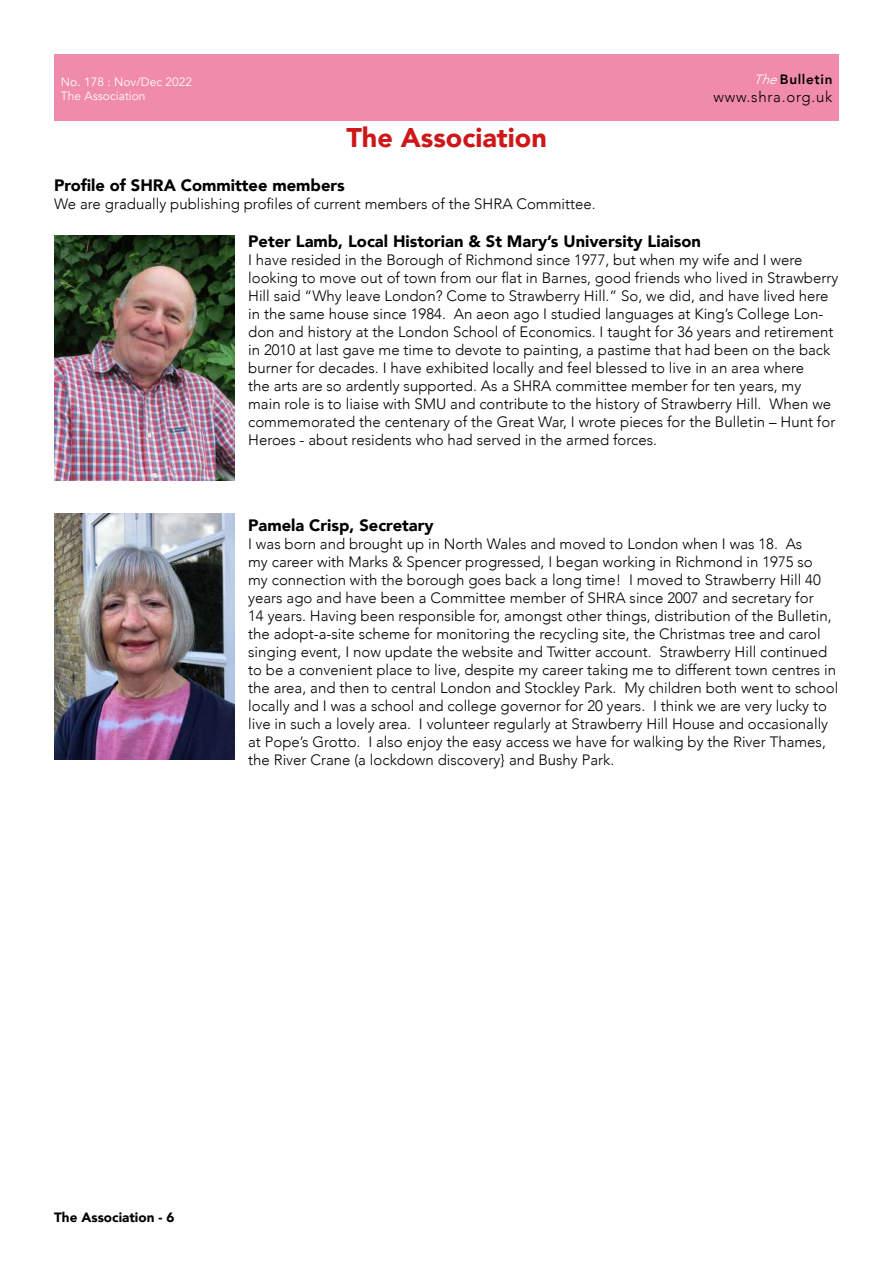
<style>
.page{position:relative;width:893px;height:1263px;background:#fff}
.page>*{position:absolute;margin:0;border:0;box-sizing:border-box;transform-origin:0 0}
.t1{font:900 27px "Avenir";color:#cd1719}
.t2{font:900 16.5px "Avenir";color:#000}
.t3{font:300 15px/18px "Avenir";color:#000}
.t4{font:300 15px "Avenir";letter-spacing:.05em;color:#000}
.t5{font:900 13.5px "Avenir";color:#000}
.t6{font:800 13.5px "Avenir";letter-spacing:.05em;color:#000}
.t7{font:12px/14.4px "Avenir";color:#fff}
.s1{font-weight:300;font-style:italic;color:#fff}
</style>
<div class="page">
<div style="left:54px;top:54px;width:785px;height:66px;background:#f08baa"></div>
<img style="left:54px;top:235px;width:181px;height:246px">
<img style="left:54px;top:513px;width:181px;height:246px">
<p class="t7" style="left:61px;top:75px;width:133px">No. 178 : Nov/Dec 2022<br>The Association</p>
<h1 class="t1" style="left:346px;top:115px;width:202px">The Association</h1>
<p class="t6" style="left:754px;top:68px;width:80px"><span class="s1">The</span>Bulletin</p>
<p class="t4" style="left:713px;top:88px;width:120px">www.shra.org.uk</p>
<p class="t2" style="left:54px;top:171px;width:292px">Profile of SHRA Committee members</p>
<p class="t3" style="left:54px;top:195px;width:543px">We are gradually publishing profiles of current members of the SHRA Committee.</p>
<p class="t2" style="left:248px;top:227px;width:454px">Peter Lamb, Local Historian &amp; St Mary’s University Liaison</p>
<p class="t3" style="left:248px;top:251px;width:592px">I have resided in the Borough of Richmond since 1977, but when my wife and I were looking to move out of town from our flat in Barnes, good friends who lived in Strawberry Hill said “Why leave London? Come to Strawberry Hill.” So, we did, and have lived here in the same house since 1984. An aeon ago I studied languages at King’s College Lon&shy;don and history at the London School of Economics. I taught for 36 years and retirement in 2010 at last gave me time to devote to painting, a pastime that had been on the back burner for decades. I have exhibited locally and feel blessed to live in an area where<br>the arts are so ardently supported. As a SHRA committee member for ten years, my<br>main role is to liaise with SMU and contribute to the history of Strawberry Hill. When we commemorated the centenary of the Great War, I wrote pieces for the Bulletin – Hunt for Heroes - about residents who had served in the armed forces.</p>
<p class="t2" style="left:248px;top:511px;width:187px">Pamela Crisp, Secretary</p>
<p class="t3" style="left:248px;top:535px;width:592px">I was born and brought up in North Wales and moved to London when I was 18. As<br>my career with Marks &amp; Spencer progressed, I began working in Richmond in 1975 so<br>my connection with the borough goes back a long time! I moved to Strawberry Hill 40 years ago and have been a Committee member of SHRA since 2007 and secretary for<br>14 years. Having been responsible for, amongst other things, distribution of the Bulletin, the adopt-a-site scheme for monitoring the recycling site, the Christmas tree and carol singing event, I now update the website and Twitter account. Strawberry Hill continued to be a convenient place to live, despite my career taking me to different town centres in the area, and then to central London and Stockley Park. My children both went to school locally and I was a school and college governor for 20 years. I think we are very lucky to live in such a lovely area. I volunteer regularly at Strawberry Hill House and occasionally at Pope’s Grotto. I also enjoy the easy access we have for walking by the River Thames, the River Crane (a lockdown discovery} and Bushy Park.</p>
<p class="t5" style="left:54px;top:1206px;width:122px">The Association - 6</p>
</div>
